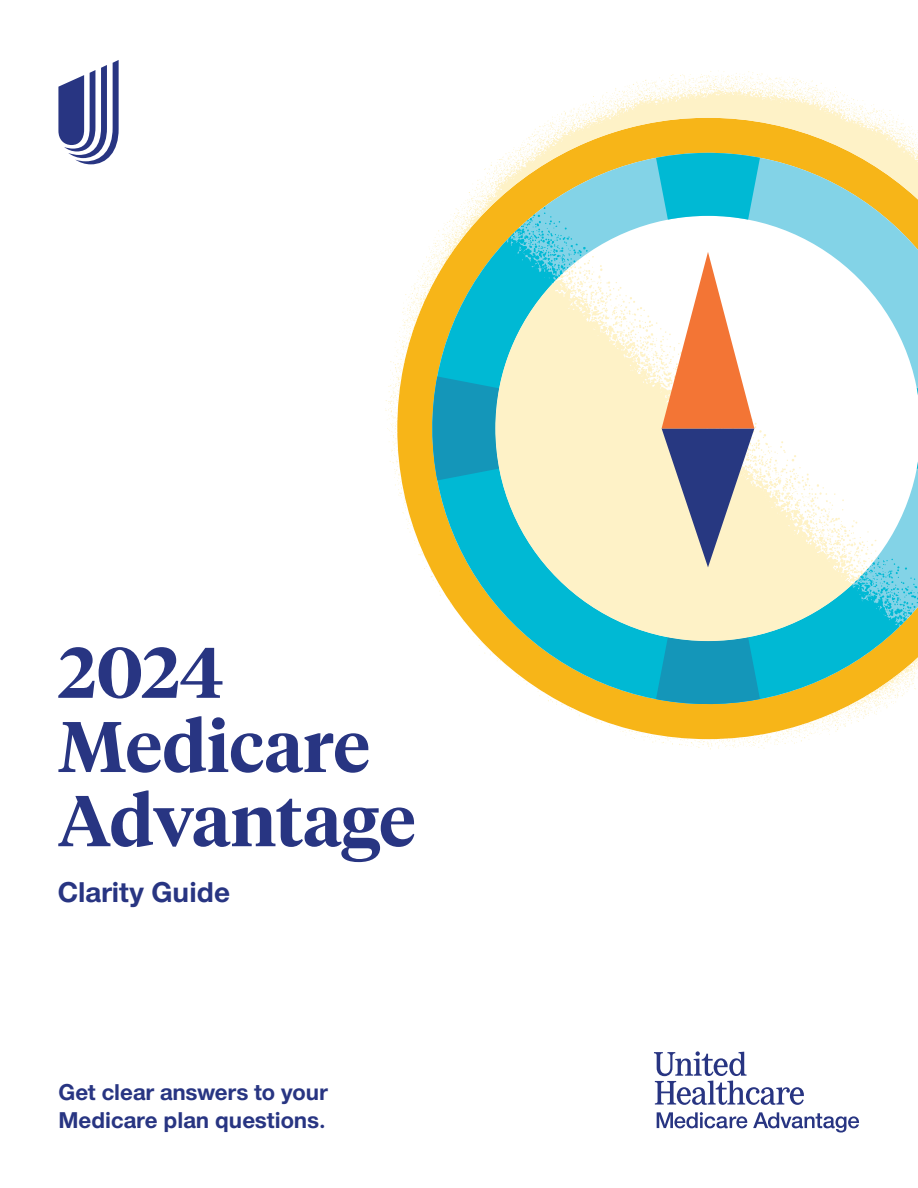
<style>
.page{position:relative;width:918px;height:1188px;background:#fff}
.page>*{position:absolute;margin:0;border:0;box-sizing:border-box;transform-origin:0 0}
.t1{font:600 71.25px/74.2px "UHC Serif Headline";color:#283582}
.t2{font:700 29.7px "UHC Sans";color:#283582}
.t3{font:700 23.7px/28.5px "UHC Sans";color:#283582}
</style>
<div class="page">
<svg style="left:385px;top:71px;width:533px;height:679px"></svg>
<svg style="left:58px;top:60px;width:61px;height:104px"></svg>
<svg style="left:654px;top:1051px;width:150px;height:54px"></svg>
<svg style="left:657px;top:1112px;width:90px;height:16px"></svg>
<svg style="left:753px;top:1112px;width:106px;height:20px"></svg>
<h1 class="t1" style="left:58px;top:632px;width:359px">2024<br>Medicare<br>Advantage</h1>
<p class="t2" style="left:58px;top:872px;width:174px">Clarity Guide</p>
<p class="t3" style="left:58px;top:1077px;width:271px">Get clear answers to your<br>Medicare plan questions.</p>
</div>
